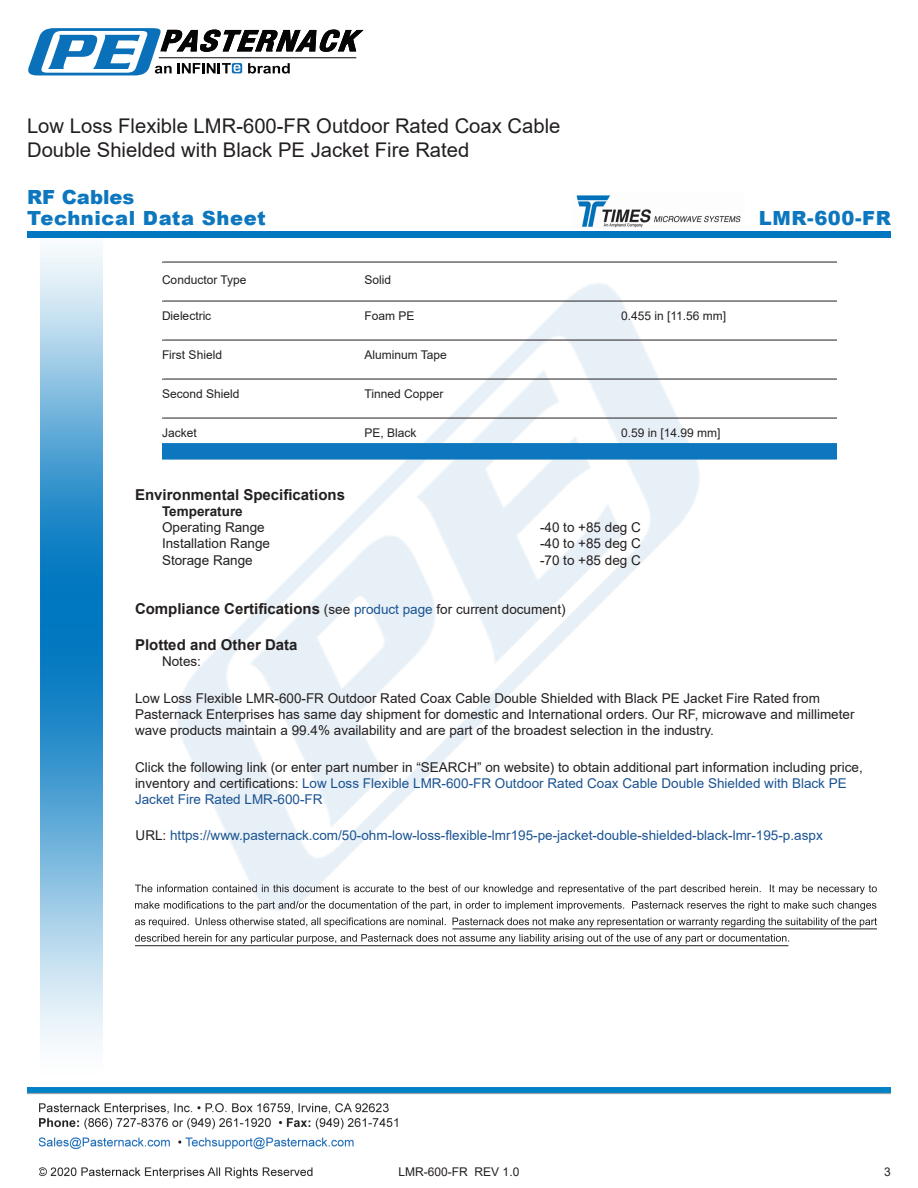
<style>
.page{position:relative;width:918px;height:1188px;background:#fff}
.page>*{position:absolute;margin:0;border:0;box-sizing:border-box;transform-origin:0 0}
.Web_Description_Para{font:20.25px/24.3px "Arial";color:#231f20}
.t1{font:900 19.5px "Arial";letter-spacing:.03em;color:#0c77be}
.t2{font:900 19.5px "Arial";color:#0c77be}
.Head1_for_Compliance{font:700 15px "Arial";color:#231f20}
.Head1{font:700 15px "Arial";color:#231f20}
.Web_Description_Para-2{font:13.5px/16.2px "Arial";color:#231f20}
.Web_Description_Para-3{font:13.5px "Arial";color:#1a5392}
.Specs_Para{font:13.5px "Arial";color:#231f20}
.Head2_after_Head1{font:700 13.5px "Arial";color:#231f20}
.Table_Body_Construct{font:12px "Arial";color:#231f20}
.Table_Body_Frequency{font:7.5px "Arial";color:#fff}
.s1{font-weight:400;font-size:13.5px}
.s2{font-weight:400;font-size:13.5px;color:#1a5392}
.s3{color:#1a5392}
.s4{color:#231f20}
</style>
<div class="page">
<img style="left:39px;top:1103px;width:359px;height:76px">
<img style="left:102px;top:248px;width:719px;height:722px">
<img style="left:40px;top:237px;width:62px;height:811px">
<img style="left:27px;top:1088px;width:864px;height:7px">
<div style="left:27px;top:231px;width:864px;height:6px;background:#0177c0"></div>
<svg style="left:28px;top:28px;width:336px;height:47px"></svg>
<hr style="left:162px;top:262px;width:675px;height:1px;background:#231f20">
<hr style="left:162px;top:301px;width:675px;height:1px;background:#231f20">
<hr style="left:162px;top:340px;width:675px;height:1px;background:#231f20">
<hr style="left:162px;top:379px;width:675px;height:1px;background:#231f20">
<hr style="left:162px;top:418px;width:675px;height:1px;background:#231f20">
<div style="left:162px;top:443px;width:675px;height:17px;background:#0c77be"></div>
<svg style="left:135px;top:884px;width:742px;height:10px"></svg>
<svg style="left:135px;top:901px;width:741px;height:10px"></svg>
<svg style="left:135px;top:917px;width:742px;height:10px"></svg>
<svg style="left:135px;top:934px;width:654px;height:10px"></svg>
<hr style="left:453px;top:929px;width:424px;height:1px;background:#231f20">
<hr style="left:135px;top:945px;width:653px;height:1px;background:#231f20">
<img style="left:576px;top:195px;width:165px;height:33px">
<h1 class="Web_Description_Para" style="left:27px;top:114px;width:535px">Low Loss Flexible LMR-600-FR Outdoor Rated Coax Cable<br>Double Shielded with Black PE Jacket Fire Rated</h1>
<p class="t2" style="left:27px;top:183px;width:109px">RF Cables</p>
<p class="t1" style="left:27px;top:204px;width:240px">Technical Data Sheet</p>
<p class="t1" style="left:759px;top:203px;width:134px">LMR-600-FR</p>
<p class="Table_Body_Frequency" style="left:162px;top:254px;width:4px">.</p>
<p class="Table_Body_Construct" style="left:162px;top:272px;width:86px">Conductor Type</p>
<p class="Table_Body_Construct" style="left:364px;top:272px;width:28px">Solid</p>
<p class="Table_Body_Frequency" style="left:162px;top:293px;width:4px">.</p>
<p class="Table_Body_Construct" style="left:162px;top:308px;width:51px">Dielectric</p>
<p class="Table_Body_Construct" style="left:364px;top:308px;width:52px">Foam PE</p>
<p class="Table_Body_Construct" style="left:621px;top:308px;width:107px">0.455 in [11.56 mm]</p>
<p class="Table_Body_Frequency" style="left:162px;top:332px;width:4px">.</p>
<p class="Table_Body_Construct" style="left:162px;top:347px;width:62px">First Shield</p>
<p class="Table_Body_Construct" style="left:364px;top:347px;width:84px">Aluminum Tape</p>
<p class="Table_Body_Frequency" style="left:162px;top:371px;width:4px">.</p>
<p class="Table_Body_Construct" style="left:162px;top:386px;width:79px">Second Shield</p>
<p class="Table_Body_Construct" style="left:364px;top:386px;width:80px">Tinned Copper</p>
<p class="Table_Body_Frequency" style="left:162px;top:410px;width:4px">.</p>
<p class="Table_Body_Construct" style="left:162px;top:425px;width:36px">Jacket</p>
<p class="Table_Body_Construct" style="left:364px;top:425px;width:54px">PE, Black</p>
<p class="Table_Body_Construct" style="left:621px;top:425px;width:101px">0.59 in [14.99 mm]</p>
<p class="Head1" style="left:135px;top:484px;width:212px">Environmental Specifications</p>
<p class="Head2_after_Head1" style="left:162px;top:502px;width:82px">Temperature</p>
<p class="Specs_Para" style="left:162px;top:518px;width:104px">Operating Range</p>
<p class="Specs_Para" style="left:540px;top:518px;width:102px">-40 to +85 deg C</p>
<p class="Specs_Para" style="left:162px;top:534px;width:110px">Installation Range</p>
<p class="Specs_Para" style="left:540px;top:534px;width:102px">-40 to +85 deg C</p>
<p class="Specs_Para" style="left:162px;top:550px;width:92px">Storage Range</p>
<p class="Specs_Para" style="left:540px;top:550px;width:102px">-70 to +85 deg C</p>
<p class="Head1_for_Compliance" style="left:135px;top:598px;width:432px">Compliance Certifications <span class="s1">(see</span> <span class="s2">product page</span> <span class="s1">for current document)</span></p>
<p class="Head1_for_Compliance" style="left:135px;top:634px;width:164px">Plotted and Other Data</p>
<p class="Specs_Para" style="left:162px;top:652px;width:41px">Notes:</p>
<h1 class="Web_Description_Para-2" style="left:135px;top:690px;width:721px">Low Loss Flexible LMR-600-FR Outdoor Rated Coax Cable Double Shielded with Black PE Jacket Fire Rated from<br>Pasternack Enterprises has same day shipment for domestic and International orders. Our RF, microwave and millimeter wave products maintain a 99.4% availability and are part of the broadest selection in the industry.</h1>
<h1 class="Web_Description_Para-2" style="left:135px;top:759px;width:729px">Click the following link (or enter part number in “SEARCH” on website) to obtain additional part information including price, inventory and certifications: <span class="s3">Low Loss Flexible LMR-600-FR Outdoor Rated Coax Cable Double Shielded with Black PE<br>Jacket Fire Rated LMR-600-FR</span></h1>
<h1 class="Web_Description_Para-3" style="left:136px;top:826px;width:689px"><span class="s4">URL:</span> https://www.pasternack.com/50-ohm-low-loss-flexible-lmr195-pe-jacket-double-shielded-black-lmr-195-p.aspx</h1>
<p class="Table_Body_Construct" style="left:399px;top:1163px;width:122px">LMR-600-FR REV 1.0</p>
<p class="Table_Body_Construct" style="left:884px;top:1163px;width:8px">3</p>
</div>
